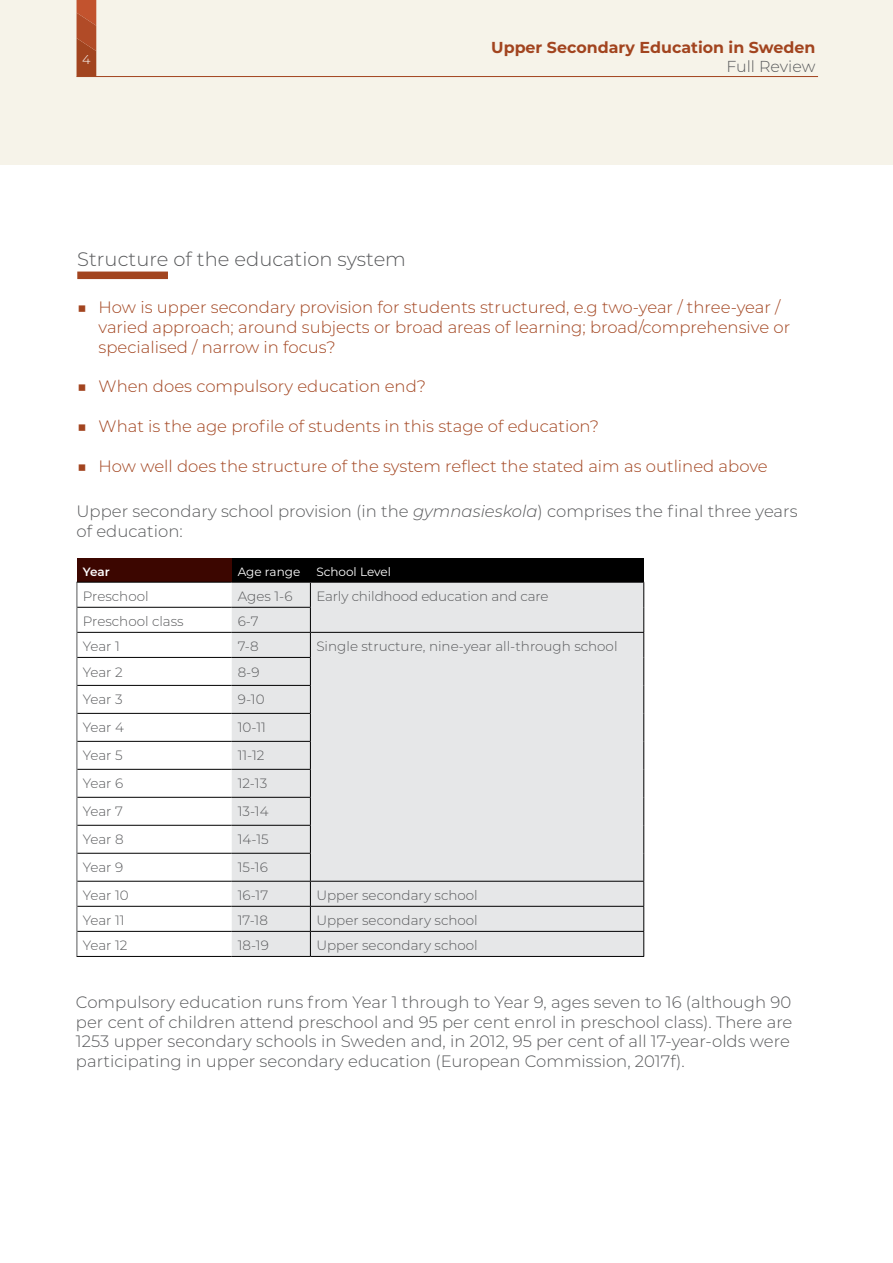
<style>
.page{position:relative;width:893px;height:1263px;background:#fff}
.page>*{position:absolute;margin:0;border:0;box-sizing:border-box;transform-origin:0 0}
.t1{font:300 19.5px "Montserrat";color:#58595b}
.t2{font:300 16.5px/19.8px "Montserrat";color:#58595b}
.t3{font:300 16.5px/19.8px "Montserrat";color:#a2441f}
.t4{font:700 15.9px "Montserrat";color:#a2441f}
.t5{font:300 15.9px "Montserrat";color:#58595b}
.t6{font:300 13.5px "Montserrat";color:#58595b}
.t7{font:300 12.9px "Montserrat";color:#fff}
.t8{font:12px "Montserrat";color:#fff}
.t9{font:600 12px "Montserrat";color:#fff}
.s1{font-style:italic}
</style>
<div class="page">
<div style="left:0;top:0;width:893px;height:164px;background:#f6f3e9"></div>
<svg style="left:77px;top:0;width:19px;height:76px"></svg>
<hr style="left:77px;top:76px;width:741px;height:1px;background:#a2441f">
<div style="left:77px;top:272px;width:91px;height:7px;background:#a2441f"></div>
<div style="left:77px;top:559px;width:155px;height:23px;background:#3c0600"></div>
<div style="left:232px;top:559px;width:78px;height:23px;background:#000"></div>
<div style="left:310px;top:559px;width:334px;height:23px;background:#000"></div>
<svg style="left:78px;top:606px;width:154px;height:350px"></svg>
<div style="left:232px;top:583px;width:411px;height:373px;background:#e6e7e8"></div>
<hr style="left:77px;top:713px;width:155px;height:1px;background:#000">
<hr style="left:77px;top:741px;width:155px;height:1px;background:#000">
<hr style="left:77px;top:769px;width:155px;height:1px;background:#000">
<hr style="left:77px;top:797px;width:155px;height:1px;background:#000">
<hr style="left:77px;top:825px;width:155px;height:1px;background:#000">
<hr style="left:77px;top:853px;width:155px;height:1px;background:#000">
<hr style="left:77px;top:881px;width:155px;height:1px;background:#000">
<hr style="left:310px;top:881px;width:334px;height:1px;background:#000">
<hr style="left:77px;top:906px;width:155px;height:1px;background:#000">
<hr style="left:310px;top:906px;width:334px;height:1px;background:#000">
<hr style="left:77px;top:931px;width:155px;height:1px;background:#000">
<hr style="left:310px;top:931px;width:334px;height:1px;background:#000">
<svg style="left:643px;top:583px;width:1px;height:373px"></svg>
<hr style="left:77px;top:956px;width:155px;height:1px;background:#000">
<hr style="left:310px;top:956px;width:334px;height:1px;background:#000">
<svg style="left:310px;top:583px;width:1px;height:373px"></svg>
<hr style="left:232px;top:713px;width:79px;height:1px;background:#000">
<hr style="left:232px;top:741px;width:79px;height:1px;background:#000">
<hr style="left:232px;top:769px;width:79px;height:1px;background:#000">
<hr style="left:232px;top:797px;width:79px;height:1px;background:#000">
<hr style="left:232px;top:825px;width:79px;height:1px;background:#000">
<hr style="left:232px;top:853px;width:79px;height:1px;background:#000">
<hr style="left:232px;top:881px;width:78px;height:1px;background:#000">
<hr style="left:232px;top:906px;width:78px;height:1px;background:#000">
<hr style="left:232px;top:931px;width:78px;height:1px;background:#000">
<hr style="left:232px;top:956px;width:78px;height:1px;background:#000">
<svg style="left:77px;top:583px;width:1px;height:373px"></svg>
<hr style="left:77px;top:582px;width:155px;height:1px;background:#000">
<hr style="left:77px;top:607px;width:155px;height:1px;background:#000">
<hr style="left:77px;top:632px;width:155px;height:1px;background:#000">
<hr style="left:77px;top:657px;width:155px;height:1px;background:#000">
<hr style="left:232px;top:582px;width:78px;height:1px;background:#000">
<hr style="left:310px;top:582px;width:334px;height:1px;background:#000">
<hr style="left:232px;top:607px;width:79px;height:1px;background:#000">
<hr style="left:232px;top:632px;width:78px;height:1px;background:#000">
<hr style="left:310px;top:632px;width:334px;height:1px;background:#000">
<hr style="left:232px;top:657px;width:79px;height:1px;background:#000">
<hr style="left:77px;top:685px;width:155px;height:1px;background:#000">
<hr style="left:232px;top:685px;width:79px;height:1px;background:#000">
<p class="t7" style="left:82px;top:50px;width:10px">4</p>
<p class="t1" style="left:77px;top:245px;width:330px">Structure of the education system</p>
<p class="t4" style="left:491px;top:36px;width:326px">Upper Secondary Education in Sweden</p>
<p class="t5" style="left:726px;top:56px;width:90px">Full Review</p>
<p class="t3" style="left:99px;top:297px;width:693px;text-indent:-21px">■ How is upper secondary provision for students structured, e.g two-year / three-year / varied approach; around subjects or broad areas of learning; broad/comprehensive or specialised / narrow in focus?</p>
<p class="t3" style="left:77px;top:376px;width:350px">■ When does compulsory education end?</p>
<p class="t3" style="left:77px;top:416px;width:523px">■ What is the age profile of students in this stage of education?</p>
<p class="t3" style="left:77px;top:455px;width:692px">■ How well does the structure of the system reflect the stated aim as outlined above</p>
<p class="t2" style="left:77px;top:501px;width:722px">Upper secondary school provision (in the <span class="s1">gymnasieskola</span>) comprises the final three years of education:</p>
<p class="t9" style="left:83px;top:563px;width:28px">Year</p>
<p class="t8" style="left:238px;top:564px;width:64px">Age range</p>
<p class="t8" style="left:316px;top:564px;width:76px">School Level</p>
<p class="t6" style="left:83px;top:587px;width:67px">Preschool</p>
<p class="t6" style="left:238px;top:587px;width:56px">Ages 1-6</p>
<p class="t6" style="left:316px;top:587px;width:234px">Early childhood education and care</p>
<p class="t6" style="left:83px;top:612px;width:102px">Preschool class</p>
<p class="t6" style="left:238px;top:612px;width:23px">6-7</p>
<p class="t6" style="left:83px;top:637px;width:38px">Year 1</p>
<p class="t6" style="left:238px;top:637px;width:22px">7-8</p>
<p class="t6" style="left:316px;top:637px;width:303px">Single structure, nine-year all-through school</p>
<p class="t6" style="left:83px;top:662px;width:41px">Year 2</p>
<p class="t6" style="left:238px;top:662px;width:23px">8-9</p>
<p class="t6" style="left:83px;top:690px;width:41px">Year 3</p>
<p class="t6" style="left:238px;top:690px;width:28px">9-10</p>
<p class="t6" style="left:83px;top:718px;width:42px">Year 4</p>
<p class="t6" style="left:238px;top:718px;width:30px">10-11</p>
<p class="t6" style="left:83px;top:746px;width:41px">Year 5</p>
<p class="t6" style="left:238px;top:746px;width:28px">11-12</p>
<p class="t6" style="left:83px;top:774px;width:42px">Year 6</p>
<p class="t6" style="left:238px;top:774px;width:31px">12-13</p>
<p class="t6" style="left:83px;top:802px;width:41px">Year 7</p>
<p class="t6" style="left:238px;top:802px;width:32px">13-14</p>
<p class="t6" style="left:83px;top:830px;width:42px">Year 8</p>
<p class="t6" style="left:238px;top:830px;width:32px">14-15</p>
<p class="t6" style="left:83px;top:858px;width:42px">Year 9</p>
<p class="t6" style="left:238px;top:858px;width:32px">15-16</p>
<p class="t6" style="left:83px;top:886px;width:47px">Year 10</p>
<p class="t6" style="left:238px;top:886px;width:32px">16-17</p>
<p class="t6" style="left:316px;top:886px;width:163px">Upper secondary school</p>
<p class="t6" style="left:83px;top:911px;width:43px">Year 11</p>
<p class="t6" style="left:238px;top:911px;width:32px">17-18</p>
<p class="t6" style="left:316px;top:911px;width:163px">Upper secondary school</p>
<p class="t6" style="left:83px;top:936px;width:46px">Year 12</p>
<p class="t6" style="left:238px;top:936px;width:33px">18-19</p>
<p class="t6" style="left:316px;top:936px;width:163px">Upper secondary school</p>
<p class="t2" style="left:76px;top:991px;width:718px">Compulsory education runs from Year 1 through to Year 9, ages seven to 16 (although 90 per cent of children attend preschool and 95 per cent enrol in preschool class). There are 1253 upper secondary schools in Sweden and, in 2012, 95 per cent of all 17-year-olds were participating in upper secondary education (European Commission, 2017f).</p>
</div>
